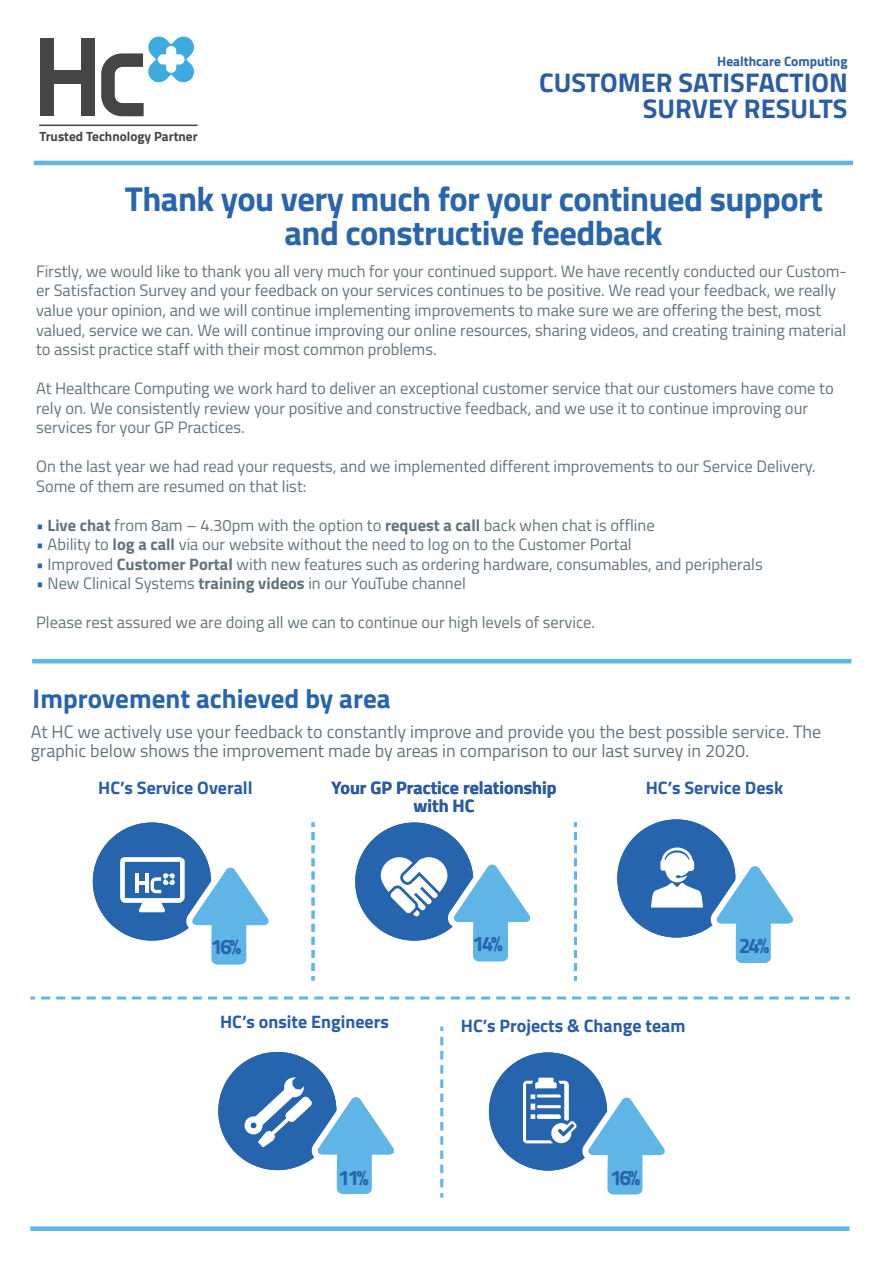
<style>
.page{position:relative;width:893px;height:1263px;background:#fff}
.page>*{position:absolute;margin:0;border:0;box-sizing:border-box;transform-origin:0 0}
.t1{font:700 34.5px/34.5px "Titillium Web";letter-spacing:-.015em;color:#2865ad;text-align:center}
.t2{font:700 27px/25.8px "Titillium Web";color:#2b5da7;text-align:right}
.t3{font:700 27px "Titillium Web";color:#2664ad}
.t4{font:700 22.5px "Titillium Web";color:#2664ad}
.t5{font:700 21px "Titillium Web";letter-spacing:-.115em;color:#2664ad}
.t6{font:18px/19.5px "Titillium Web";color:#61747d}
.t7{font:700 18px/18px "Titillium Web";color:#2b5da7;text-align:center}
.t8{font:16.5px/19.5px "Titillium Web";color:#61747d}
.t9{font:700 13.5px "Titillium Web";color:#2b5da7}
.t10{font:700 13.35px "Titillium Web";color:#454545}
.s1{color:#2664ad}
.s2{font-weight:700}
</style>
<div class="page">
<hr style="left:34px;top:161px;width:819px;height:4px;background:#5eb6e6">
<div style="left:30px;top:1226px;width:819px;height:5px;background:#5eb6e6"></div>
<svg style="left:31px;top:996px;width:4px;height:3px"></svg>
<svg style="left:41px;top:996px;width:809px;height:3px"></svg>
<div style="left:93px;top:822px;width:118px;height:119px;background:#2664ad;border-radius:50%"></div>
<svg style="left:312px;top:822px;width:3px;height:159px"></svg>
<svg style="left:120px;top:857px;width:149px;height:108px"></svg>
<div style="left:617px;top:819px;width:118px;height:118px;background:#2664ad;border-radius:50%"></div>
<svg style="left:710px;top:858px;width:83px;height:106px"></svg>
<div style="left:355px;top:822px;width:118px;height:119px;background:#2664ad;border-radius:50%"></div>
<svg style="left:574px;top:822px;width:3px;height:159px"></svg>
<svg style="left:651px;top:847px;width:52px;height:60px"></svg>
<div style="left:489px;top:1052px;width:118px;height:118px;background:#2664ad;border-radius:50%"></div>
<svg style="left:440px;top:1026px;width:3px;height:5px"></svg>
<svg style="left:440px;top:1037px;width:3px;height:160px"></svg>
<svg style="left:582px;top:1091px;width:83px;height:104px"></svg>
<div style="left:218px;top:1052px;width:118px;height:118px;background:#2664ad;border-radius:50%"></div>
<svg style="left:523px;top:1078px;width:53px;height:65px"></svg>
<svg style="left:238px;top:1077px;width:156px;height:118px"></svg>
<hr style="left:32px;top:659px;width:819px;height:4px;background:#5eb6e6">
<svg style="left:381px;top:857px;width:150px;height:105px"></svg>
<div style="left:81px;top:38px;width:14px;height:78px;background:#454545"></div>
<div style="left:40px;top:38px;width:13px;height:78px;background:#454545"></div>
<div style="left:43px;top:70px;width:42px;height:14px;background:#454545"></div>
<svg style="left:101px;top:36px;width:93px;height:80px"></svg>
<hr style="left:39px;top:125px;width:159px;height:1px;background:#454545">
<p class="t10" style="left:39px;top:126px;width:160px">Trusted Technology Partner</p>
<p class="t9" style="left:717px;top:51px;width:132px">Healthcare Computing</p>
<h2 class="t2" style="left:539px;top:68px;width:310px">CUSTOMER SATISFACTION<br>SURVEY RESULTS</h2>
<h1 class="t1" style="left:125px;top:180px;width:700px">Thank you very much for your continued support and constructive feedback</h1>
<p class="t8" style="left:36px;top:261px;width:812px">Firstly, we would like to thank you all very much for your continued support. We have recently conducted our Custom&shy;er Satisfaction Survey and your feedback on your services continues to be positive. We read your feedback, we really value your opinion, and we will continue implementing improvements to make sure we are offering the best, most valued, service we can. We will continue improving our online resources, sharing videos, and creating training material to assist practice staff with their most common problems.</p>
<p class="t8" style="left:36px;top:378px;width:799px">At Healthcare Computing we work hard to deliver an exceptional customer service that our customers have come to rely on. We consistently review your positive and constructive feedback, and we use it to continue improving our services for your GP Practices.</p>
<p class="t8" style="left:36px;top:456px;width:781px">On the last year we had read your requests, and we implemented different improvements to our Service Delivery.<br>Some of them are resumed on that list:</p>
<p class="t8" style="left:36px;top:514px;width:620px"><span class="s1">•</span> <span class="s2">Live chat</span> from 8am – 4.30pm with the option to <span class="s2">request a call</span> back when chat is offline</p>
<p class="t8" style="left:36px;top:534px;width:597px"><span class="s1">•</span> Ability to <span class="s2">log a call</span> via our website without the need to log on to the Customer Portal</p>
<p class="t8" style="left:36px;top:553px;width:728px"><span class="s1">•</span> Improved <span class="s2">Customer Portal</span> with new features such as ordering hardware, consumables, and peripherals</p>
<p class="t8" style="left:36px;top:573px;width:431px"><span class="s1">•</span> New Clinical Systems <span class="s2">training videos</span> in our YouTube channel</p>
<p class="t8" style="left:36px;top:612px;width:560px">Please rest assured we are doing all we can to continue our high levels of service.</p>
<h2 class="t3" style="left:33px;top:678px;width:360px">Improvement achieved by area</h2>
<p class="t6" style="left:31px;top:721px;width:792px">At HC we actively use your feedback to constantly improve and provide you the best possible service. The graphic below shows the improvement made by areas in comparison to our last survey in 2020.</p>
<p class="t7" style="left:98px;top:778px;width:156px">HC’s Service Overall</p>
<p class="t7" style="left:332px;top:778px;width:226px">Your GP Practice relationship with HC</p>
<p class="t7" style="left:646px;top:778px;width:139px">HC’s Service Desk</p>
<h3 class="t4" style="left:217px;top:929px;width:24px">2%</h3>
<p class="t5" style="left:211px;top:931px;width:32px">16%</p>
<p class="t5" style="left:473px;top:928px;width:32px">14%</p>
<p class="t7" style="left:220px;top:1012px;width:170px">HC’s onsite Engineers</p>
<p class="t7" style="left:461px;top:1015px;width:226px">HC’s Projects &amp; Change team</p>
<h3 class="t4" style="left:338px;top:1160px;width:34px">21%</h3>
<p class="t5" style="left:338px;top:1161px;width:32px">11%</p>
<h3 class="t4" style="left:613px;top:1160px;width:24px">2%</h3>
<p class="t5" style="left:610px;top:1162px;width:32px">16%</p>
<h3 class="t4" style="left:740px;top:926px;width:24px">8%</h3>
<p class="t5" style="left:739px;top:929px;width:32px">24%</p>
</div>
